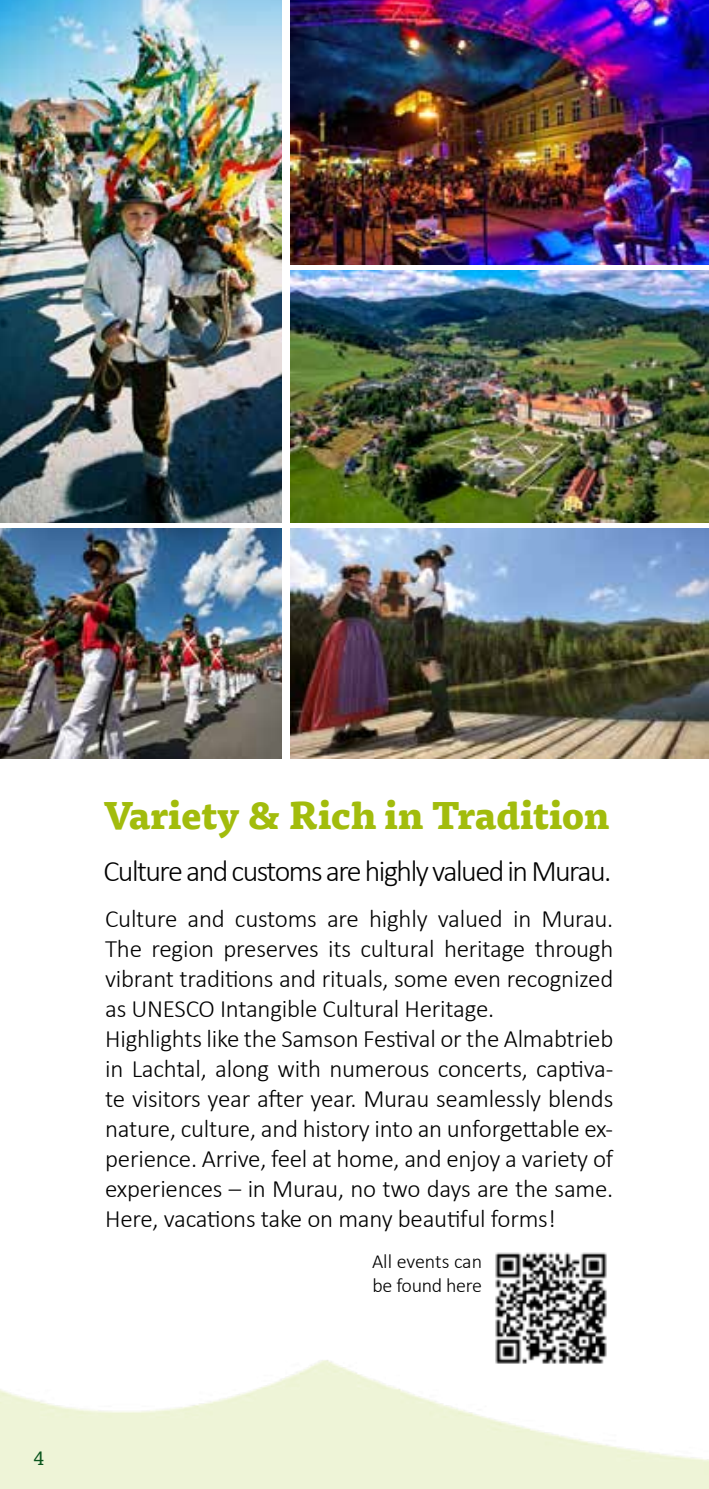
<style>
.page{position:relative;width:709px;height:1489px;background:#fff}
.page>*{position:absolute;margin:0;border:0;box-sizing:border-box;transform-origin:0 0}
.t1{font:800 37.5px "Tisa Web W03";color:#a2bc0c}
.t2{font:300 30px "Calibri";letter-spacing:-.05em;color:#000}
.t3{font:300 25px/30px "Calibri";letter-spacing:-.01em;color:#000}
.t4{font:300 20px/24px "Calibri";letter-spacing:-.01em;color:#000}
.t5{font:20px "Tisa Pro";color:#09551d}
</style>
<div class="page">
<img style="left:495px;top:1252px;width:112px;height:112px">
<img style="left:0;top:0;width:282px;height:522px">
<img style="left:0;top:528px;width:282px;height:230px">
<img style="left:290px;top:528px;width:419px;height:230px">
<img style="left:290px;top:270px;width:419px;height:252px">
<img style="left:290px;top:0;width:419px;height:264px">
<h1 class="t1" style="left:103px;top:790px;width:507px">Variety &amp; Rich in Tradition</h1>
<p class="t2" style="left:103px;top:852px;width:510px">Culture and customs are highly valued in Murau.</p>
<p class="t3" style="left:105px;top:903px;width:510px">Culture and customs are highly valued in Murau.<br>The region preserves its cultural heritage through vibrant traditions and rituals, some even recognized as UNESCO Intangible Cultural Heritage.<br>Highlights like the Samson Festival or the Almabtrieb in Lachtal, along with numerous concerts, captiva&shy;te visitors year after year. Murau seamlessly blends nature, culture, and history into an unforgettable ex&shy;perience. Arrive, feel at home, and enjoy a variety of experiences – in Murau, no two days are the same.<br>Here, vacations take on many beautiful forms!</p>
<p class="t4" style="left:372px;top:1249px;width:112px">All events can be found here</p>
<p class="t5" style="left:34px;top:1442px;width:12px">4</p>
</div>
